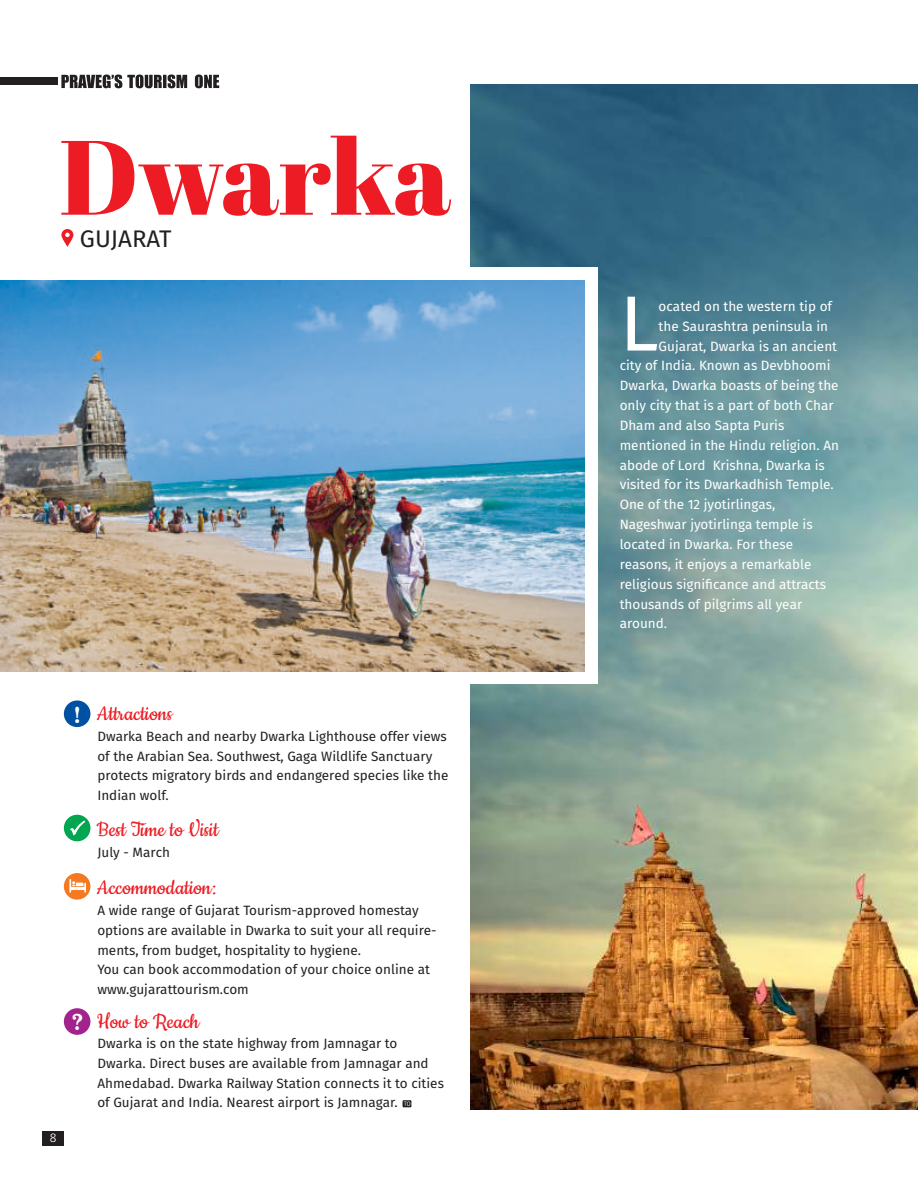
<style>
.page{position:relative;width:918px;height:1188px;background:#fff}
.page>*{position:absolute;margin:0;border:0;box-sizing:border-box;transform-origin:0 0}
.t1{font:105.3px "Abril Fatface";letter-spacing:-.01em;color:#ed1c24}
.t2{font:78.15px "Fira Sans";color:#fff}
.t3{font:24px "Cookie";color:#ed1c24}
.t4{font:24px "Fira Sans";color:#231f20}
.t5{font:13.5px/19.8px "Fira Sans";color:#231f20}
.t6{font:13.5px "Fira Sans";color:#fff}
.t7{font:12px "Humanist 777 BT Light B";color:#fff}
</style>
<div class="page">
<div style="left:43px;top:1131px;width:21px;height:14px;background:#231f20"></div>
<img style="left:470px;top:84px;width:448px;height:1025px">
<div style="left:0;top:267px;width:597px;height:417px;background:#fff"></div>
<div style="left:0;top:78px;width:57px;height:7px;background:#231f20"></div>
<svg style="left:61px;top:75px;width:158px;height:13px"></svg>
<svg style="left:61px;top:229px;width:12px;height:18px"></svg>
<svg style="left:61px;top:698px;width:32px;height:32px"></svg>
<div style="left:64px;top:700px;width:26px;height:27px;background:#0050a3;border-radius:50%"></div>
<svg style="left:61px;top:1006px;width:32px;height:31px"></svg>
<div style="left:64px;top:1008px;width:26px;height:27px;background:#a3238e;border-radius:50%"></div>
<svg style="left:403px;top:1100px;width:8px;height:7px"></svg>
<svg style="left:61px;top:812px;width:32px;height:32px"></svg>
<div style="left:64px;top:815px;width:26px;height:26px;background:#00a650;border-radius:50%"></div>
<svg style="left:61px;top:871px;width:32px;height:31px"></svg>
<div style="left:64px;top:873px;width:26px;height:27px;background:#f47920;border-radius:50%"></div>
<svg style="left:69px;top:879px;width:17px;height:14px"></svg>
<img style="left:0;top:280px;width:584px;height:391px">
<h1 class="t1" style="left:59px;top:103px;width:393px">Dwarka</h1>
<h3 class="t4" style="left:80px;top:228px;width:93px">GUJARAT</h3>
<h3 class="t3" style="left:74px;top:701px;width:100px"><sub>!</sub> Attractions</h3>
<p class="t5" style="left:97px;top:727px;width:353px">Dwarka Beach and nearby Dwarka Lighthouse offer views of the Arabian Sea. Southwest, Gaga Wildlife Sanctuary protects migratory birds and endangered species like the Indian wolf.</p>
<h3 class="t3" style="left:97px;top:817px;width:123px">Best Time to Visit</h3>
<p class="t5" style="left:97px;top:843px;width:74px">July - March</p>
<h3 class="t3" style="left:97px;top:875px;width:121px">Accommodation:</h3>
<p class="t5" style="left:97px;top:902px;width:341px">A wide range of Gujarat Tourism-approved homestay options are available in Dwarka to suit your all require&shy;ments, from budget, hospitality to hygiene.<br>You can book accommodation of your choice online at www.gujarattourism.com</p>
<p class="t7" style="left:50px;top:1133px;width:8px">8</p>
<h3 class="t3" style="left:72px;top:1009px;width:129px"><sub>?</sub> How to Reach</h3>
<p class="t5" style="left:97px;top:1034px;width:348px">Dwarka is on the state highway from Jamnagar to Dwarka. Direct buses are available from Jamnagar and Ahmedabad. Dwarka Railway Station connects it to cities of Gujarat and India. Nearest airport is Jamnagar.</p>
<h2 class="t2" style="left:620px;top:289px;width:40px">L</h2>
<p class="t6" style="left:659px;top:300px;width:175px">ocated on the western tip of</p>
<p class="t6" style="left:659px;top:320px;width:171px">the Saurashtra peninsula in</p>
<p class="t6" style="left:659px;top:340px;width:180px">Gujarat, Dwarka is an ancient</p>
<p class="t6" style="left:620px;top:360px;width:212px">city of India. Known as Devbhoomi</p>
<p class="t6" style="left:620px;top:380px;width:221px">Dwarka, Dwarka boasts of being the</p>
<p class="t6" style="left:620px;top:399px;width:215px">only city that is a part of both Char</p>
<p class="t6" style="left:620px;top:419px;width:166px">Dham and also Sapta Puris</p>
<p class="t6" style="left:620px;top:439px;width:221px">mentioned in the Hindu religion. An</p>
<p class="t6" style="left:620px;top:459px;width:207px">abode of Lord Krishna, Dwarka is</p>
<p class="t6" style="left:620px;top:479px;width:216px">visited for its Dwarkadhish Temple.</p>
<p class="t6" style="left:620px;top:499px;width:157px">One of the 12 jyotirlingas,</p>
<p class="t6" style="left:620px;top:519px;width:194px">Nageshwar jyotirlinga temple is</p>
<p class="t6" style="left:620px;top:538px;width:175px">located in Dwarka. For these</p>
<p class="t6" style="left:620px;top:558px;width:193px">reasons, it enjoys a remarkable</p>
<p class="t6" style="left:620px;top:578px;width:208px">religious significance and attracts</p>
<p class="t6" style="left:620px;top:598px;width:184px">thousands of pilgrims all year</p>
<p class="t6" style="left:620px;top:618px;width:49px">around.</p>
</div>
